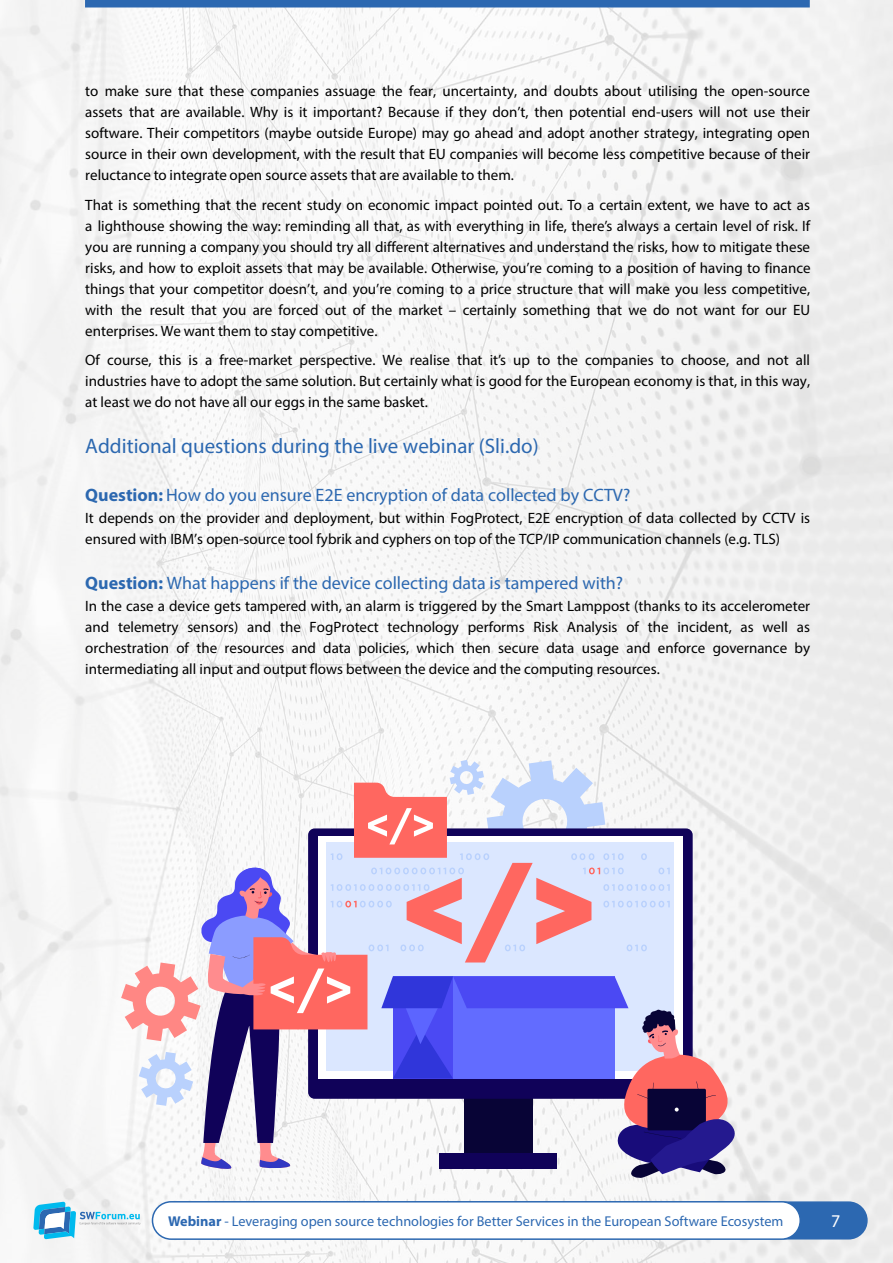
<style>
.page{position:relative;width:893px;height:1263px;background:#fff}
.page>*{position:absolute;margin:0;border:0;box-sizing:border-box;transform-origin:0 0}
.t1{font:21px "Myriad Pro";color:#2c68b0}
.t2{font:18px "Myriad Pro";color:#2c68b0}
.t3{font:18px "Myriad Pro";color:#fff}
.t4{font:15px/21px "Myriad Pro";color:#000;text-align:justify}
.t5{font:14.25px "Myriad Pro";color:#2c68b1}
.s1{font-weight:700}
</style>
<div class="page">
<img style="left:0;top:0;width:893px;height:1263px">
<div style="left:85px;top:0;width:725px;height:8px;background:#2c68b1"></div>
<div style="left:768px;top:1202px;width:99px;height:37px;background:#2c68b1;border-radius:18px"></div>
<div style="left:767px;top:1201px;width:101px;height:38px;border:2px solid #2c68b1;border-radius:18px"></div>
<svg style="left:33px;top:1201px;width:107px;height:38px"></svg>
<div style="left:152px;top:1202px;width:648px;height:37px;background:#fff;border-radius:19px"></div>
<div style="left:152px;top:1201px;width:649px;height:39px;border:2px solid #2c68b1;border-radius:19px"></div>
<svg style="left:121px;top:760px;width:614px;height:418px"></svg>
<p class="t4" style="left:85px;top:80px;width:726px">to make sure that these companies assuage the fear, uncertainty, and doubts about utilising the open-source assets that are available. Why is it important? Because if they don’t, then potential end-users will not use their software. Their competitors (maybe outside Europe) may go ahead and adopt another strategy, integrating open source in their own development, with the result that EU companies will become less competitive because of their reluctance to integrate open source assets that are available to them.</p>
<p class="t4" style="left:85px;top:194px;width:727px">That is something that the recent study on economic impact pointed out. To a certain extent, we have to act as a lighthouse showing the way: reminding all that, as with everything in life, there’s always a certain level of risk. If you are running a company you should try all different alternatives and understand the risks, how to mitigate these risks, and how to exploit assets that may be available. Otherwise, you’re coming to a position of having to finance things that your competitor doesn’t, and you’re coming to a price structure that will make you less competitive, with the result that you are forced out of the market – certainly something that we do not want for our EU enterprises. We want them to stay competitive.</p>
<p class="t4" style="left:85px;top:349px;width:726px">Of course, this is a free-market perspective. We realise that it’s up to the companies to choose, and not all industries have to adopt the same solution. But certainly what is good for the European economy is that, in this way, at least we do not have all our eggs in the same basket.</p>
<h1 class="t1" style="left:85px;top:433px;width:455px">Additional questions during the live webinar (Sli.do)</h1>
<p class="t2" style="left:85px;top:483px;width:547px"><span class="s1">Question:</span> How do you ensure E2E encryption of data collected by CCTV?</p>
<p class="t4" style="left:85px;top:507px;width:726px">It depends on the provider and deployment, but within FogProtect, E2E encryption of data collected by CCTV is ensured with IBM’s open-source tool fybrik and cyphers on top of the TCP/IP communication channels (e.g. TLS)</p>
<p class="t2" style="left:85px;top:572px;width:539px"><span class="s1">Question:</span> What happens if the device collecting data is tampered with?</p>
<p class="t4" style="left:85px;top:595px;width:726px">In the case a device gets tampered with, an alarm is triggered by the Smart Lamppost (thanks to its accelerometer and telemetry sensors) and the FogProtect technology performs Risk Analysis of the incident, as well as orchestration of the resources and data policies, which then secure data usage and enforce governance by intermediating all input and output flows between the device and the computing resources.</p>
<p class="t5" style="left:168px;top:1212px;width:617px"><span class="s1">Webinar</span> - Leveraging open source technologies for Better Services in the European Software Ecosystem</p>
<p class="t3" style="left:831px;top:1210px;width:11px">7</p>
</div>
